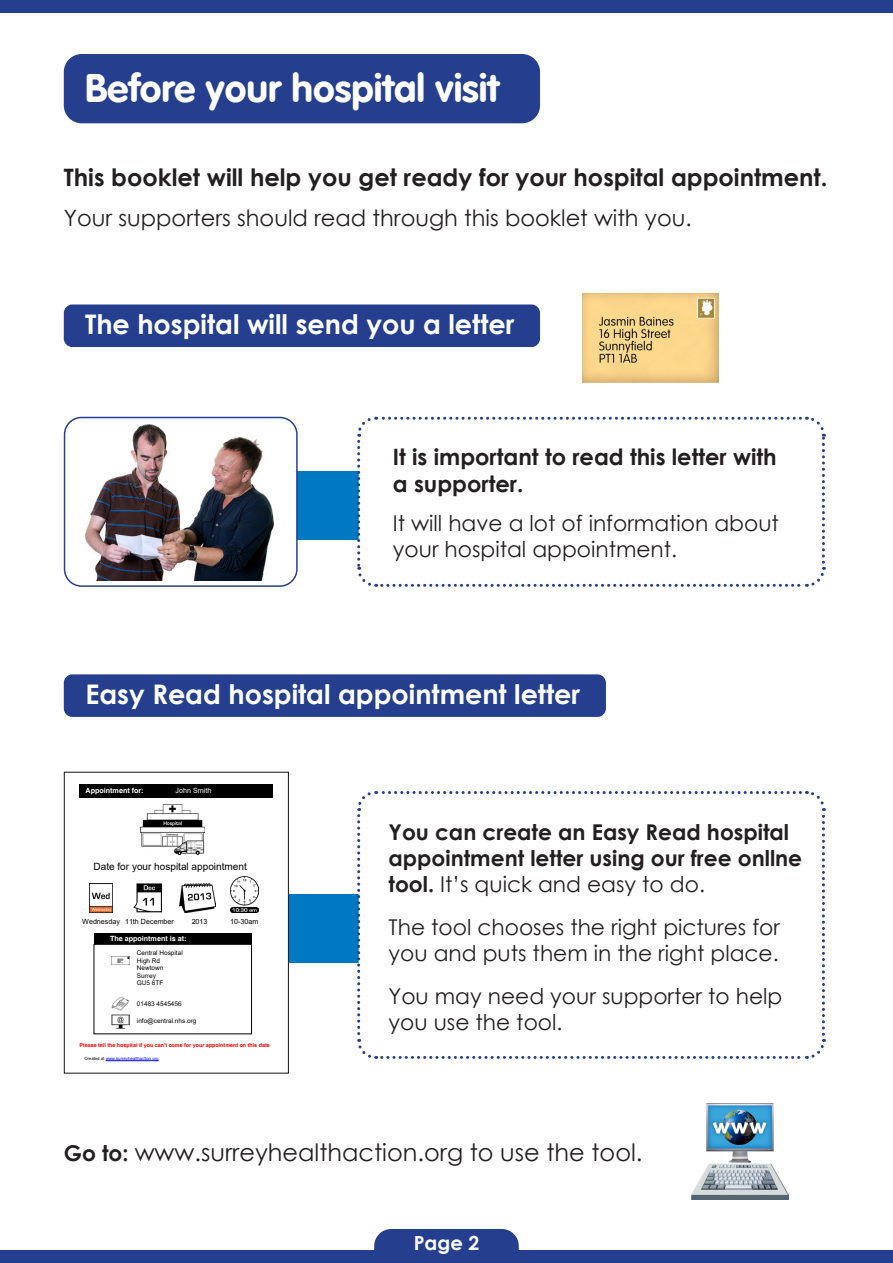
<style>
.page{position:relative;width:893px;height:1263px;background:#fff}
.page>*{position:absolute;margin:0;border:0;box-sizing:border-box;transform-origin:0 0}
.t1{font:39px "VAG Rounded Bold";color:#fff}
.t2{font:700 27px "Century Gothic";color:#fff}
.t3{font:700 24px "Century Gothic";color:#231f20}
.t4{font:24px "Century Gothic";color:#231f20}
.t5{font:22.5px "Century Gothic";color:#231f20}
.t6{font:700 22.5px/27px "Century Gothic";color:#231f20}
.t7{font:21.75px/26.1px "Century Gothic";color:#231f20}
.t8{font:700 21.75px/26.1px "Century Gothic";color:#231f20}
.t9{font:700 19.5px "Century Gothic";color:#fff}
.t10{font:10.05px "Arial";color:#000}
.t11{font:700 7.2px "Helvetica";color:#fff}
.t12{font:7.2px "Arial";color:#000}
.t13{font:7.2px "Arial";color:#fff}
.t14{font:6.45px/7.5px "Arial";color:#000}
.t15{font:700 5.4px "Helvetica";color:#f00}
.t16{font:4.35px "Arial";color:#00f}
.s1{color:#000}
.s2{font-weight:400}
.s3{font-weight:700;font-size:21.75px}
</style>
<div class="page">
<div style="left:274px;top:471px;width:102px;height:68px;background:#0079c2"></div>
<div style="left:259px;top:894px;width:102px;height:68px;background:#0079c2"></div>
<svg style="left:355px;top:416px;width:471px;height:171px"></svg>
<svg style="left:355px;top:791px;width:471px;height:268px"></svg>
<div style="left:65px;top:417px;width:232px;height:169px;background:#fff;border-radius:17px"></div>
<div style="left:64px;top:417px;width:234px;height:170px;border:2px solid #253f8e;border-radius:17px"></div>
<div style="left:64px;top:304px;width:476px;height:43px;background:#253f8e;border-radius:9px"></div>
<div style="left:64px;top:674px;width:542px;height:43px;background:#253f8e;border-radius:9px"></div>
<img style="left:583px;top:293px;width:136px;height:89px">
<img style="left:85px;top:425px;width:189px;height:155px">
<div style="left:64px;top:54px;width:476px;height:69px;background:#253f8e;border-radius:18px"></div>
<div style="left:0;top:1250px;width:893px;height:13px;background:#253f8e"></div>
<div style="left:0;top:0;width:893px;height:13px;background:#253f8e"></div>
<div style="left:374px;top:1229px;width:145px;height:21px;background:#253f8e"></div>
<div style="left:64px;top:772px;width:224px;height:301px;background:#fff"></div>
<div style="left:80px;top:784px;width:193px;height:13px;background:#000"></div>
<hr style="left:106px;top:1060px;width:53px;height:1px;background:#00f">
<img style="left:140px;top:805px;width:65px;height:50px">
<img style="left:89px;top:883px;width:24px;height:29px">
<img style="left:133px;top:883px;width:29px;height:29px">
<img style="left:180px;top:883px;width:36px;height:29px">
<img style="left:230px;top:876px;width:29px;height:36px">
<div style="left:94px;top:933px;width:158px;height:11px;background:#000"></div>
<div style="left:94px;top:944px;width:158px;height:90px;border:1px solid #000"></div>
<img style="left:112px;top:956px;width:18px;height:9px">
<img style="left:112px;top:996px;width:18px;height:14px">
<img style="left:112px;top:1014px;width:18px;height:14px">
<div style="left:64px;top:772px;width:225px;height:302px;border:1px solid #231f20"></div>
<img style="left:692px;top:1103px;width:96px;height:97px">
<h1 class="t1" style="left:85px;top:66px;width:416px">Before your hospital visit</h1>
<p class="t3" style="left:64px;top:159px;width:765px">This booklet will help you get ready for your hospital appointment.</p>
<p class="t5" style="left:64px;top:202px;width:629px">Your supporters should read through this booklet with you.</p>
<p class="t2" style="left:85px;top:303px;width:431px">The hospital will send you a letter</p>
<p class="t6" style="left:393px;top:442px;width:385px">It is important to read this letter with a supporter.</p>
<p class="t7" style="left:393px;top:510px;width:388px">It will have a lot of information about your hospital appointment.</p>
<p class="t2" style="left:85px;top:673px;width:496px">Easy Read hospital appointment letter</p>
<p class="t11" style="left:86px;top:786px;width:60px">Appointment for:</p>
<p class="t13" style="left:176px;top:786px;width:37px">John Smith</p>
<p class="t10" style="left:94px;top:859px;width:155px">Date for your hospital appointment</p>
<p class="t12" style="left:82px;top:916px;width:93px">Wednesday 11th December</p>
<p class="t12" style="left:192px;top:916px;width:17px">2013</p>
<p class="t12" style="left:230px;top:916px;width:30px">10-30am</p>
<p class="t11" style="left:110px;top:934px;width:78px">The appointment is at:</p>
<p class="t14" style="left:137px;top:949px;width:47px">Central Hospital<br>High Rd<br>Newtown<br>Surrey<br>GU5 6TF</p>
<p class="t14" style="left:137px;top:999px;width:46px">01483 4545456</p>
<p class="t14" style="left:137px;top:1017px;width:61px">info@central.nhs.org</p>
<p class="t15" style="left:80px;top:1042px;width:192px">Please tell the hospital if you can't come for your appointment on this date</p>
<p class="t16" style="left:84px;top:1056px;width:76px"><span class="s1">Created at</span> www.surreyhealthaction.org</p>
<p class="t8" style="left:388px;top:818px;width:415px">You can create an Easy Read hospital appointment letter using our free onllne tool. <span class="s2">It’s quick and easy to do.</span></p>
<p class="t7" style="left:388px;top:914px;width:393px">The tool chooses the right pictures for you and puts them in the right place.</p>
<p class="t7" style="left:388px;top:983px;width:395px">You may need your supporter to help you use the tool.</p>
<p class="t4" style="left:64px;top:1136px;width:580px"><span class="s3">Go to:</span> www.surreyhealthaction.org to use the tool.</p>
<p class="t9" style="left:414px;top:1228px;width:67px">Page 2</p>
</div>
